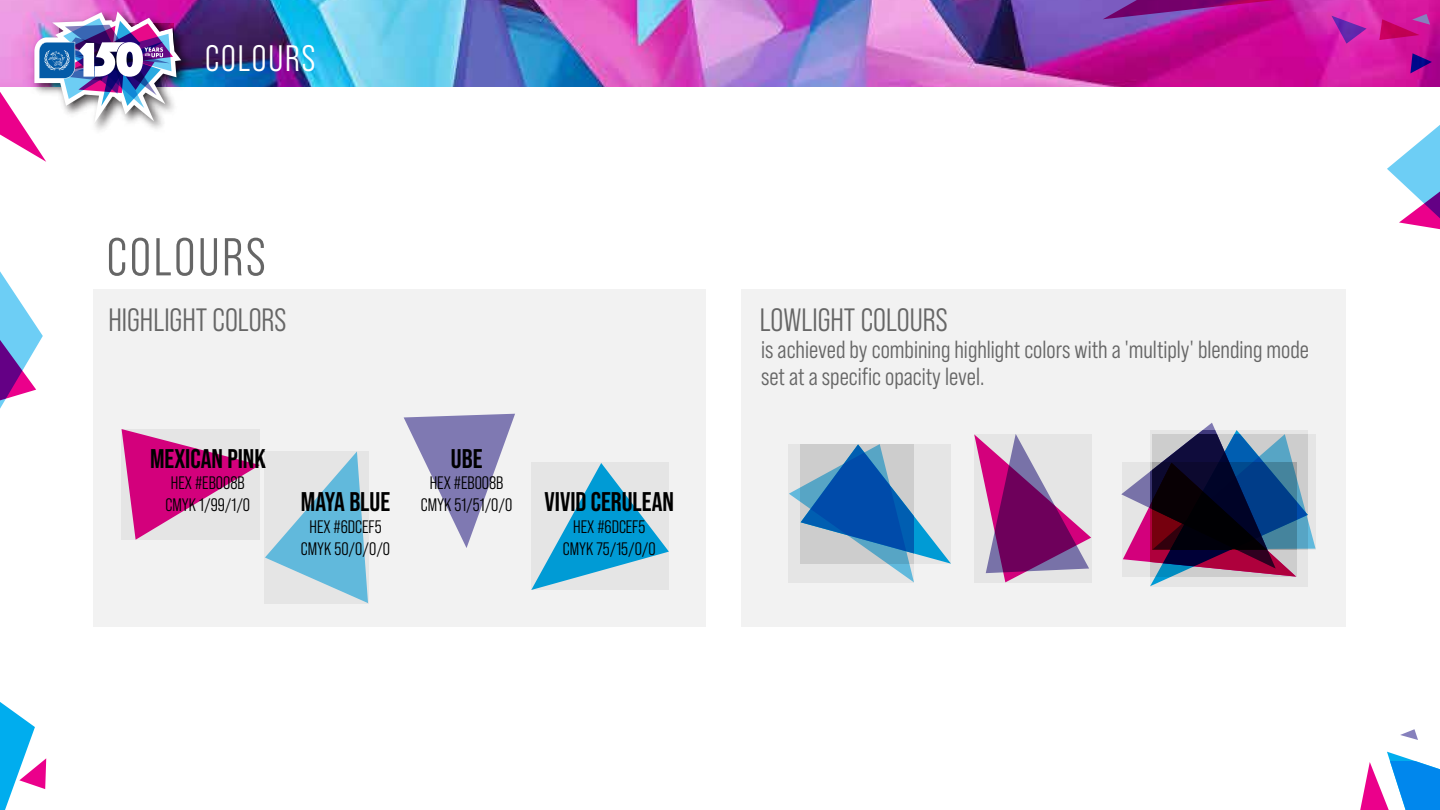
<style>
.page{position:relative;width:1440px;height:810px;background:#fff}
.page>*{position:absolute;margin:0;border:0;box-sizing:border-box;transform-origin:0 0}
.t1{font:53.18px "Bebas Neue Pro Middle";letter-spacing:.05em;color:#666}
.t2{font:36.75px "Bebas Neue Pro Middle";letter-spacing:.05em;color:#fff}
.t3{font:32.25px "Bebas Neue Pro Middle";color:#666}
.t4{font:700 27px "Bebas Neue Pro";color:#000}
.t5{font:24.83px/26.5px "Bebas Neue Pro Middle";color:#666}
.t6{font:18.08px/21.7px "Bebas Neue Pro Middle";color:#000}
.t7{font:4.8px "Deutschlander";color:#fff}
.s1{font-family:"Bebas Neue Pro";font-weight:700;font-size:27px}
</style>
<div class="page">
<img style="left:181px;top:0;width:1259px;height:86px">
<svg style="left:1400px;top:729px;width:18px;height:11px"></svg>
<svg style="left:1103px;top:0;width:337px;height:44px;background:#b71a9b"></svg>
<svg style="left:0;top:702px;width:46px;height:108px"></svg>
<svg style="left:1387px;top:53px;width:53px;height:177px"></svg>
<svg style="left:0;top:271px;width:43px;height:138px"></svg>
<svg style="left:1360px;top:752px;width:80px;height:58px"></svg>
<img style="left:181px;top:4px;width:16px;height:83px">
<img style="left:0;top:0;width:181px;height:162px">
<div style="left:94px;top:289px;width:612px;height:338px;background:#f2f2f2"></div>
<div style="left:741px;top:289px;width:605px;height:338px;background:#f2f2f2"></div>
<svg style="left:122px;top:429px;width:246px;height:174px"></svg>
<svg style="left:404px;top:414px;width:111px;height:134px"></svg>
<svg style="left:974px;top:434px;width:117px;height:148px"></svg>
<svg style="left:789px;top:444px;width:162px;height:138px"></svg>
<svg style="left:1121px;top:423px;width:195px;height:163px"></svg>
<svg style="left:531px;top:463px;width:138px;height:127px"></svg>
<p class="t7" style="left:145px;top:52px;width:7px">of the</p>
<h2 class="t2" style="left:205px;top:38px;width:111px">COLOURS</h2>
<h1 class="t1" style="left:107px;top:227px;width:161px">COLOURS</h1>
<h3 class="t3" style="left:109px;top:302px;width:179px">HIGHLIGHT COLORS</h3>
<h3 class="t3" style="left:760px;top:302px;width:189px">LOWLIGHT COLOURS</h3>
<h3 class="t5" style="left:761px;top:337px;width:549px">is achieved by combining highlight colors with a 'multiply' blending mode set at a specific opacity level.</h3>
<h3 class="t4" style="left:150px;top:443px;width:117px">MEXICAN PINK</h3>
<p class="t6" style="left:166px;top:472px;width:86px">HEX #EB008B<br>CMYK 1/99/1/0</p>
<h3 class="t4" style="left:301px;top:486px;width:91px">MAYA BLUE</h3>
<p class="t6" style="left:301px;top:516px;width:91px;text-align:center">HEX #6DCEF5<br>CMYK 50/0/0/0</p>
<h3 class="t4" style="left:451px;top:443px;width:33px">UBE</h3>
<p class="t6" style="left:430px;top:472px;width:75px">HEX #EB008B</p>
<p class="t6" style="left:421px;top:494px;width:255px">CMYK 51/51/0/0 <span class="s1">VIVID CERULEAN</span></p>
<p class="t6" style="left:573px;top:516px;width:74px">HEX #6DCEF5</p>
<p class="t6" style="left:563px;top:537px;width:94px">CMYK 75/15/0/0</p>
</div>
